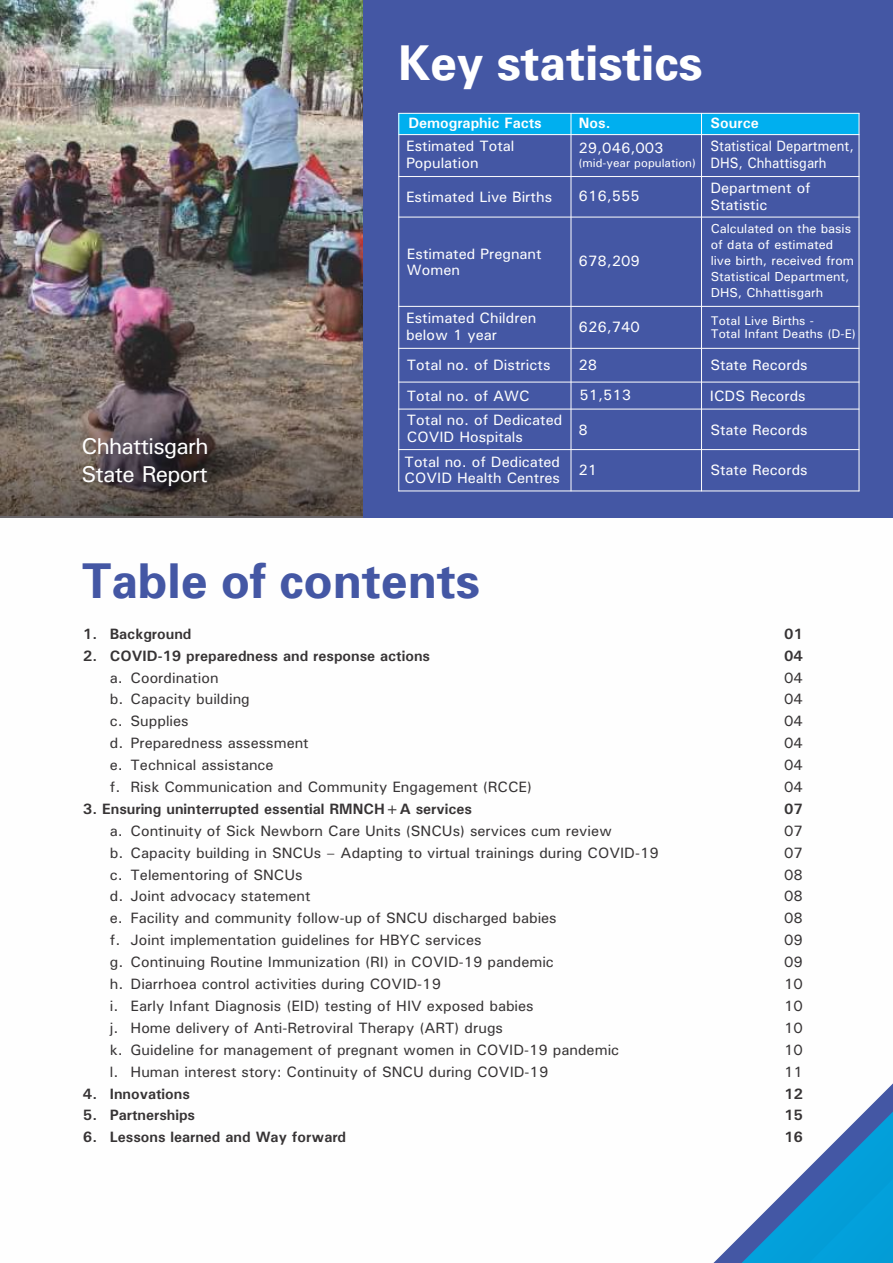
<style>
.page{position:relative;width:893px;height:1263px;background:#fff}
.page>*{position:absolute;margin:0;border:0;box-sizing:border-box;transform-origin:0 0}
.t1{font:700 48px "Univers 65";color:#4457a4}
.t2{font:700 48px "Univers 65";color:#fff}
.t3{font:500 22.95px/28.2px "Univers";letter-spacing:-.03em;color:#fefefe}
.t4{font:500 15px "Univers";color:#373435}
.t5{font:500 15px/16.4px "Univers";color:#fefefe}
.t6{font:700 15px "Univers";color:#373435}
.t7{font:500 15px/16.4px "Univers";color:#fefefe;scale:.9 1}
.t8{font:700 15px "Univers";color:#fefefe}
.t9{font:500 13.05px/16px "Univers";color:#fefefe}
.t10{font:500 12.6px/13.2px "Univers";color:#fefefe}
.t11{font:500 12px "Univers";color:#fefefe}
</style>
<div class="page">
<svg style="left:713px;top:1083px;width:180px;height:180px"></svg>
<img style="left:0;top:0;width:363px;height:310px">
<svg style="left:0;top:310px;width:363px;height:207px;background:#6f625c"></svg>
<div style="left:363px;top:0;width:530px;height:517px;background:#4457a4"></div>
<div style="left:399px;top:113px;width:172px;height:22px;background:#00afef"></div>
<div style="left:571px;top:113px;width:130px;height:22px;background:#00afef"></div>
<div style="left:701px;top:113px;width:158px;height:22px;background:#00afef"></div>
<hr style="left:398px;top:113px;width:1px;height:378px;background:#fefefe">
<hr style="left:571px;top:113px;width:1px;height:378px;background:#fefefe">
<hr style="left:701px;top:113px;width:1px;height:378px;background:#fefefe">
<hr style="left:859px;top:113px;width:1px;height:378px;background:#fefefe">
<hr style="left:398px;top:491px;width:461px;height:1px;background:#fefefe">
<hr style="left:398px;top:449px;width:461px;height:1px;background:#fefefe">
<hr style="left:398px;top:409px;width:461px;height:1px;background:#fefefe">
<hr style="left:398px;top:382px;width:461px;height:1px;background:#fefefe">
<hr style="left:398px;top:348px;width:461px;height:1px;background:#fefefe">
<hr style="left:398px;top:306px;width:461px;height:1px;background:#fefefe">
<hr style="left:398px;top:217px;width:461px;height:1px;background:#fefefe">
<hr style="left:398px;top:176px;width:461px;height:1px;background:#fefefe">
<hr style="left:398px;top:134px;width:461px;height:1px;background:#fefefe">
<hr style="left:398px;top:113px;width:461px;height:1px;background:#fefefe">
<h1 class="t2" style="left:398px;top:44px;width:306px">Key statistics</h1>
<p class="t8" style="left:408px;top:118px;width:135px">Demographic Facts</p>
<p class="t5" style="left:406px;top:139px;width:110px">Estimated Total<br>Population</p>
<p class="t5" style="left:406px;top:190px;width:148px">Estimated Live Births</p>
<p class="t5" style="left:407px;top:247px;width:136px">Estimated Pregnant<br>Women</p>
<p class="t8" style="left:579px;top:118px;width:33px">Nos.</p>
<p class="t5" style="left:578px;top:141px;width:87px">29,046,003</p>
<p class="t11" style="left:578px;top:158px;width:119px">(mid-year population)</p>
<p class="t5" style="left:579px;top:189px;width:63px">616,555</p>
<p class="t5" style="left:579px;top:254px;width:63px">678,209</p>
<p class="t8" style="left:711px;top:118px;width:50px">Source</p>
<p class="t7" style="left:710px;top:139px;width:161px">Statistical Department,<br>DHS, Chhattisgarh</p>
<p class="t5" style="left:710px;top:181px;width:102px">Department of<br>Statistic</p>
<p class="t9" style="left:711px;top:222px;width:145px">Calculated on the basis of data of estimated live birth, received from<br>Statistical Department,<br>DHS, Chhattisgarh</p>
<h2 class="t3" style="left:81px;top:434px;width:129px">Chhattisgarh<br>State Report</h2>
<p class="t5" style="left:406px;top:311px;width:132px">Estimated Children below 1 year</p>
<p class="t5" style="left:407px;top:351px;width:145px;line-height:30.6px">Total no. of Districts<br>Total no. of AWC</p>
<p class="t5" style="left:407px;top:413px;width:157px">Total no. of Dedicated<br>COVID Hospitals</p>
<p class="t5" style="left:405px;top:455px;width:157px">Total no. of Dedicated<br>COVID Health Centres</p>
<p class="t5" style="left:579px;top:320px;width:63px">626,740</p>
<p class="t10" style="left:711px;top:315px;width:147px">Total Live Births -<br>Total Infant Deaths (D-E)</p>
<p class="t5" style="left:578px;top:351px;width:54px;line-height:29.8px">28<br>51,513</p>
<p class="t5" style="left:578px;top:423px;width:11px">8</p>
<p class="t5" style="left:578px;top:463px;width:20px">21</p>
<p class="t5" style="left:710px;top:351px;width:99px;line-height:30.6px">State Records<br>ICDS Records</p>
<p class="t5" style="left:710px;top:423px;width:99px">State Records</p>
<p class="t5" style="left:710px;top:463px;width:99px">State Records</p>
<h1 class="t1" style="left:82px;top:562px;width:399px">Table of contents</h1>
<p class="t6" style="left:83px;top:628px;width:110px">1. Background</p>
<p class="t6" style="left:784px;top:628px;width:20px">01</p>
<p class="t6" style="left:83px;top:650px;width:349px">2. COVID-19 preparedness and response actions</p>
<p class="t6" style="left:784px;top:650px;width:20px">04</p>
<p class="t4" style="left:110px;top:672px;width:110px">a. Coordination</p>
<p class="t4" style="left:784px;top:672px;width:20px">04</p>
<p class="t4" style="left:110px;top:694px;width:141px">b. Capacity building</p>
<p class="t4" style="left:784px;top:694px;width:20px">04</p>
<p class="t4" style="left:110px;top:716px;width:80px">c. Supplies</p>
<p class="t4" style="left:784px;top:716px;width:20px">04</p>
<p class="t4" style="left:110px;top:738px;width:200px">d. Preparedness assessment</p>
<p class="t4" style="left:784px;top:738px;width:20px">04</p>
<p class="t4" style="left:110px;top:760px;width:165px">e. Technical assistance</p>
<p class="t4" style="left:784px;top:760px;width:20px">04</p>
<p class="t4" style="left:110px;top:782px;width:424px">f. Risk Communication and Community Engagement (RCCE)</p>
<p class="t4" style="left:784px;top:782px;width:20px">04</p>
<p class="t6" style="left:83px;top:803px;width:391px">3. Ensuring uninterrupted essential RMNCH+A services</p>
<p class="t6" style="left:784px;top:803px;width:20px">07</p>
<p class="t4" style="left:110px;top:825px;width:504px">a. Continuity of Sick Newborn Care Units (SNCUs) services cum review</p>
<p class="t4" style="left:784px;top:825px;width:20px">07</p>
<p class="t4" style="left:110px;top:847px;width:550px">b. Capacity building in SNCUs – Adapting to virtual trainings during COVID-19</p>
<p class="t4" style="left:784px;top:847px;width:20px">07</p>
<p class="t4" style="left:110px;top:869px;width:194px">c. Telementoring of SNCUs</p>
<p class="t4" style="left:784px;top:869px;width:20px">08</p>
<p class="t4" style="left:110px;top:891px;width:202px">d. Joint advocacy statement</p>
<p class="t4" style="left:784px;top:891px;width:20px">08</p>
<p class="t4" style="left:110px;top:913px;width:448px">e. Facility and community follow-up of SNCU discharged babies</p>
<p class="t4" style="left:784px;top:913px;width:20px">08</p>
<p class="t4" style="left:110px;top:935px;width:373px">f. Joint implementation guidelines for HBYC services</p>
<p class="t4" style="left:784px;top:935px;width:20px">09</p>
<p class="t4" style="left:110px;top:957px;width:446px">g. Continuing Routine Immunization (RI) in COVID-19 pandemic</p>
<p class="t4" style="left:784px;top:957px;width:20px">09</p>
<p class="t4" style="left:110px;top:979px;width:333px">h. Diarrhoea control activities during COVID-19</p>
<p class="t4" style="left:784px;top:979px;width:20px">10</p>
<p class="t4" style="left:110px;top:1000px;width:425px">i. Early Infant Diagnosis (EID) testing of HIV exposed babies</p>
<p class="t4" style="left:784px;top:1000px;width:20px">10</p>
<p class="t4" style="left:110px;top:1022px;width:395px">j. Home delivery of Anti-Retroviral Therapy (ART) drugs</p>
<p class="t4" style="left:784px;top:1022px;width:20px">10</p>
<p class="t4" style="left:110px;top:1044px;width:511px">k. Guideline for management of pregnant women in COVID-19 pandemic</p>
<p class="t4" style="left:784px;top:1044px;width:20px">10</p>
<p class="t4" style="left:110px;top:1066px;width:440px">l. Human interest story: Continuity of SNCU during COVID-19</p>
<p class="t4" style="left:784px;top:1066px;width:20px">11</p>
<p class="t6" style="left:83px;top:1088px;width:108px">4. Innovations</p>
<p class="t6" style="left:784px;top:1088px;width:20px">12</p>
<p class="t6" style="left:83px;top:1110px;width:114px">5. Partnerships</p>
<p class="t6" style="left:784px;top:1110px;width:20px">15</p>
<p class="t6" style="left:83px;top:1132px;width:265px">6. Lessons learned and Way forward</p>
<p class="t6" style="left:784px;top:1132px;width:20px">16</p>
</div>
